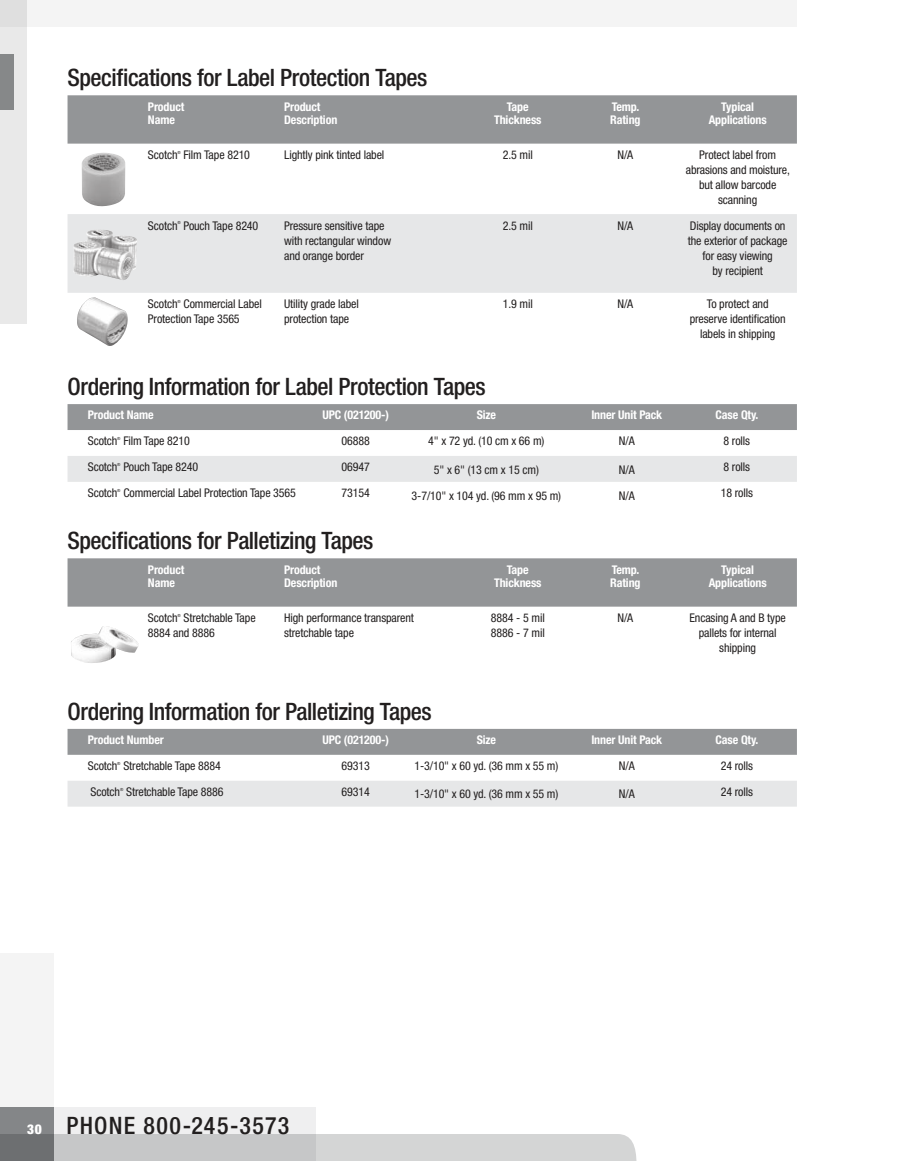
<style>
.page{position:relative;width:905px;height:1161px;background:#fff}
.page>*{position:absolute;margin:0;border:0;box-sizing:border-box;transform-origin:0 0}
.t1{font:500 condensed 24px "Helvetica Neue";letter-spacing:-.02em;color:#221f1f}
.t2{font:500 condensed 24px "Helvetica Neue";letter-spacing:.05em;color:#221f1f}
.t3{font:condensed 12px/15px "Helvetica Neue";letter-spacing:-.01em;color:#221f1f}
.t4{font:700 condensed 12px/13.5px "Helvetica Neue";letter-spacing:-.01em;color:#fff}
.t5{font:condensed 4.2px "Helvetica Neue";color:#221f1f}
.s1{font-weight:900;font-size:13.5px;color:#fff}
</style>
<div class="page">
<div style="left:0;top:953px;width:54px;height:208px;background:#f4f4f4"></div>
<div style="left:0;top:0;width:27px;height:324px;background:#e9e9e9"></div>
<div style="left:0;top:1107px;width:316px;height:54px;background:#efeff0"></div>
<div style="left:0;top:1107px;width:54px;height:54px;background:#848688"></div>
<div style="left:0;top:0;width:797px;height:27px;background:#f4f4f4"></div>
<svg style="left:0;top:1134px;width:636px;height:27px;background:#c5c6c7"></svg>
<div style="left:0;top:54px;width:14px;height:55px;background:#868889"></div>
<div style="left:68px;top:95px;width:728px;height:49px;background:#939597"></div>
<div style="left:68px;top:214px;width:728px;height:79px;background:#e6e7e8"></div>
<img style="left:82px;top:153px;width:44px;height:54px">
<img style="left:73px;top:230px;width:64px;height:51px">
<img style="left:77px;top:297px;width:51px;height:49px">
<div style="left:68px;top:404px;width:728px;height:26px;background:#939597"></div>
<div style="left:68px;top:456px;width:728px;height:26px;background:#e6e7e8"></div>
<div style="left:68px;top:558px;width:728px;height:49px;background:#939597"></div>
<img style="left:71px;top:626px;width:68px;height:37px">
<div style="left:68px;top:729px;width:728px;height:26px;background:#939597"></div>
<div style="left:68px;top:781px;width:728px;height:26px;background:#e6e7e8"></div>
<h1 class="t1" style="left:68px;top:69px;width:361px">Specifications for Label Protection Tapes</h1>
<p class="t4" style="left:148px;top:101px;width:38px">Product<br>Name</p>
<p class="t4" style="left:284px;top:101px;width:55px">Product<br>Description</p>
<p class="t4" style="left:494px;top:101px;width:49px;text-align:center">Tape<br>Thickness</p>
<p class="t4" style="left:610px;top:101px;width:32px">Temp.<br>Rating</p>
<p class="t4" style="left:708px;top:101px;width:59px;text-align:center">Typical<br>Applications</p>
<p class="t3" style="left:148px;top:148px;width:31px">Scotch</p>
<p class="t5" style="left:177px;top:151px;width:5px">®</p>
<p class="t3" style="left:183px;top:148px;width:68px">Film Tape 8210</p>
<p class="t3" style="left:284px;top:148px;width:102px">Lightly pink tinted label</p>
<p class="t3" style="left:502px;top:148px;width:32px">2.5 mil</p>
<p class="t3" style="left:617px;top:148px;width:17px">N/A</p>
<p class="t3" style="left:685px;top:148px;width:106px;text-align:center">Protect label from abrasions and moisture, but allow barcode scanning</p>
<p class="t3" style="left:148px;top:219px;width:31px">Scotch</p>
<p class="t5" style="left:177px;top:221px;width:5px">®</p>
<p class="t3" style="left:183px;top:219px;width:76px">Pouch Tape 8240</p>
<p class="t3" style="left:284px;top:219px;width:108px">Pressure sensitive tape with rectangular window and orange border</p>
<p class="t3" style="left:502px;top:219px;width:32px">2.5 mil</p>
<p class="t3" style="left:617px;top:219px;width:17px">N/A</p>
<p class="t3" style="left:687px;top:219px;width:101px;text-align:center">Display documents on the exterior of package for easy viewing<br>by recipient</p>
<p class="t3" style="left:148px;top:298px;width:31px">Scotch</p>
<p class="t5" style="left:177px;top:300px;width:5px">®</p>
<p class="t3" style="left:148px;top:298px;width:115px;text-indent:36px">Commercial Label<br>Protection Tape 3565</p>
<p class="t3" style="left:284px;top:298px;width:76px">Utility grade label protection tape</p>
<p class="t3" style="left:502px;top:298px;width:32px">1.9 mil</p>
<p class="t3" style="left:617px;top:298px;width:17px">N/A</p>
<p class="t3" style="left:689px;top:298px;width:97px;text-align:center">To protect and preserve identification labels in shipping</p>
<h1 class="t1" style="left:68px;top:378px;width:419px">Ordering Information for Label Protection Tapes</h1>
<p class="t4" style="left:88px;top:409px;width:67px">Product Name</p>
<p class="t4" style="left:322px;top:409px;width:68px">UPC (021200-)</p>
<p class="t4" style="left:476px;top:409px;width:21px">Size</p>
<p class="t4" style="left:591px;top:409px;width:72px">Inner Unit Pack</p>
<p class="t4" style="left:715px;top:409px;width:44px">Case Qty.</p>
<p class="t3" style="left:88px;top:435px;width:31px">Scotch</p>
<p class="t5" style="left:117px;top:437px;width:5px">®</p>
<p class="t3" style="left:123px;top:435px;width:68px">Film Tape 8210</p>
<p class="t3" style="left:341px;top:435px;width:30px">06888</p>
<p class="t3" style="left:428px;top:435px;width:118px">4" x 72 yd. (10 cm x 66 m)</p>
<p class="t3" style="left:619px;top:435px;width:17px">N/A</p>
<p class="t3" style="left:723px;top:435px;width:28px">8 rolls</p>
<p class="t3" style="left:88px;top:461px;width:31px">Scotch</p>
<p class="t5" style="left:117px;top:463px;width:5px">®</p>
<p class="t3" style="left:123px;top:461px;width:76px">Pouch Tape 8240</p>
<p class="t3" style="left:341px;top:461px;width:30px">06947</p>
<p class="t3" style="left:434px;top:463px;width:106px">5" x 6" (13 cm x 15 cm)</p>
<p class="t3" style="left:619px;top:463px;width:17px">N/A</p>
<p class="t3" style="left:723px;top:461px;width:28px">8 rolls</p>
<p class="t3" style="left:88px;top:487px;width:31px">Scotch</p>
<p class="t5" style="left:117px;top:489px;width:5px">®</p>
<p class="t3" style="left:123px;top:487px;width:174px">Commercial Label Protection Tape 3565</p>
<p class="t3" style="left:341px;top:487px;width:30px">73154</p>
<p class="t3" style="left:411px;top:489px;width:151px">3-7/10" x 104 yd. (96 mm x 95 m)</p>
<p class="t3" style="left:619px;top:489px;width:17px">N/A</p>
<p class="t3" style="left:720px;top:487px;width:34px">18 rolls</p>
<h1 class="t1" style="left:68px;top:532px;width:307px">Specifications for Palletizing Tapes</h1>
<p class="t4" style="left:148px;top:564px;width:38px">Product<br>Name</p>
<p class="t4" style="left:284px;top:564px;width:55px">Product<br>Description</p>
<p class="t4" style="left:494px;top:564px;width:49px;text-align:center">Tape<br>Thickness</p>
<p class="t4" style="left:610px;top:564px;width:32px">Temp.<br>Rating</p>
<p class="t4" style="left:708px;top:564px;width:59px;text-align:center">Typical<br>Applications</p>
<p class="t3" style="left:148px;top:611px;width:31px">Scotch</p>
<p class="t5" style="left:177px;top:614px;width:5px">®</p>
<p class="t3" style="left:148px;top:611px;width:109px;text-indent:36px">Stretchable Tape<br>8884 and 8886</p>
<p class="t3" style="left:284px;top:611px;width:131px">High performance transparent stretchable tape</p>
<p class="t3" style="left:491px;top:611px;width:55px">8884 - 5 mil<br>8886 - 7 mil</p>
<p class="t3" style="left:617px;top:611px;width:17px">N/A</p>
<p class="t3" style="left:689px;top:611px;width:98px;text-align:center">Encasing A and B type pallets for internal shipping</p>
<h1 class="t1" style="left:68px;top:702px;width:366px">Ordering Information for Palletizing Tapes</h1>
<p class="t4" style="left:88px;top:734px;width:77px">Product Number</p>
<p class="t4" style="left:322px;top:734px;width:68px">UPC (021200-)</p>
<p class="t4" style="left:476px;top:734px;width:21px">Size</p>
<p class="t4" style="left:591px;top:734px;width:72px">Inner Unit Pack</p>
<p class="t4" style="left:715px;top:734px;width:44px">Case Qty.</p>
<p class="t3" style="left:88px;top:760px;width:31px">Scotch</p>
<p class="t5" style="left:117px;top:762px;width:5px">®</p>
<p class="t3" style="left:123px;top:760px;width:99px">Stretchable Tape 8884</p>
<p class="t3" style="left:341px;top:760px;width:30px">69313</p>
<p class="t3" style="left:414px;top:760px;width:145px">1-3/10" x 60 yd. (36 mm x 55 m)</p>
<p class="t3" style="left:619px;top:760px;width:17px">N/A</p>
<p class="t3" style="left:720px;top:760px;width:34px">24 rolls</p>
<p class="t3" style="left:91px;top:785px;width:31px">Scotch</p>
<p class="t5" style="left:120px;top:788px;width:5px">®</p>
<p class="t3" style="left:126px;top:785px;width:99px">Stretchable Tape 8886</p>
<p class="t3" style="left:341px;top:785px;width:30px">69314</p>
<p class="t3" style="left:414px;top:788px;width:145px">1-3/10" x 60 yd. (36 mm x 55 m)</p>
<p class="t3" style="left:619px;top:788px;width:17px">N/A</p>
<p class="t3" style="left:720px;top:785px;width:34px">24 rolls</p>
<h1 class="t2" style="left:27px;top:1117px;width:264px"><span class="s1">30</span> PHONE 800-245-3573</h1>
</div>
